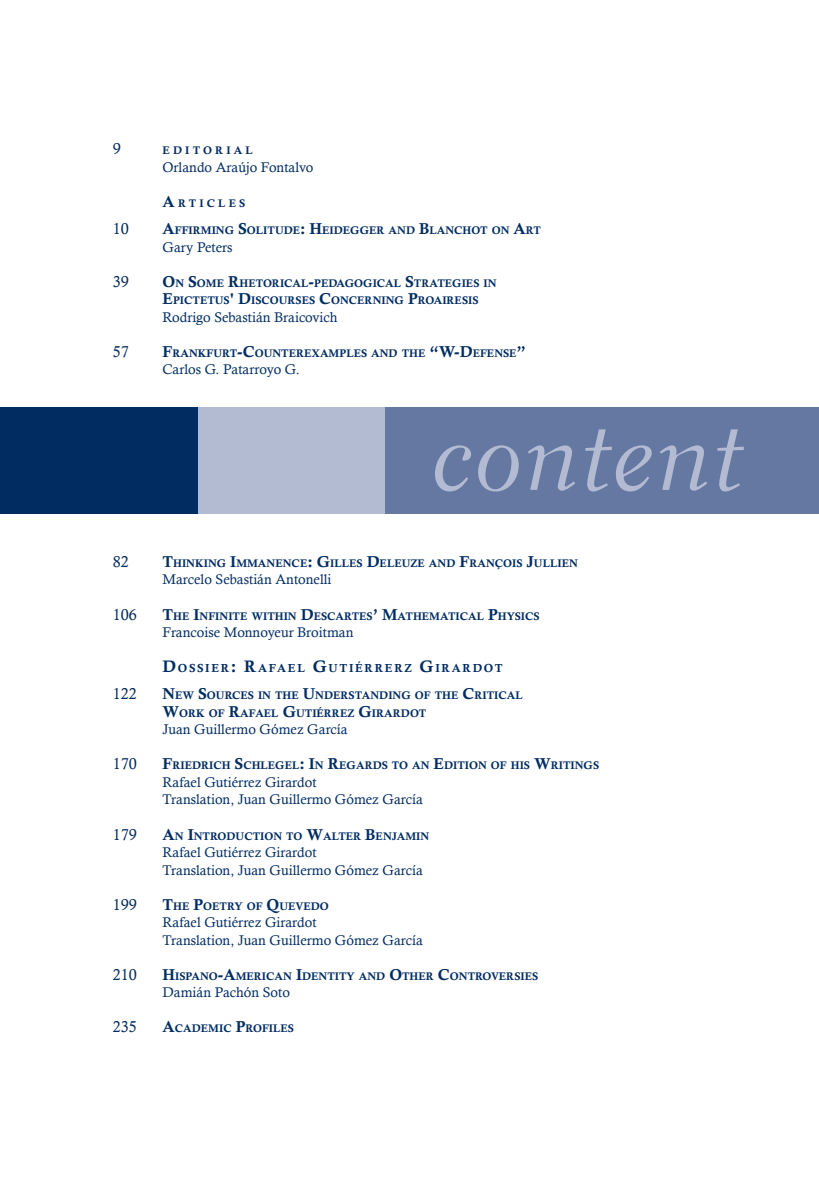
<style>
.page{position:relative;width:819px;height:1191px;background:#fff}
.page>*{position:absolute;margin:0;border:0;box-sizing:border-box;transform-origin:0 0}
.TOC_SECCION{font:16.62px "Calis MT Bol";color:#002c62}
.TOC_articulo{font:15.75px "Calisto";color:#002c62}
.TOC_SECCION-2{font:15.75px "Calisto";color:#002c62}
.TOC_SECCION-3{font:15.75px "Calis MT Bol";color:#002c62}
.TOC_autor{font:14px "Calisto";color:#002c62}
.TOC_SECCION-4{font:11.72px "Calis MT Bol";letter-spacing:.145em;color:#002c62}
.TOC_articulo-2{font:11.03px/17.5px "Calis MT Bol";color:#002c62}
.TOC_SECCION-5{font:11.03px "Calis MT Bol";letter-spacing:.285em;color:#002c62}
.s1{font-size:15.75px}
.s2{font-size:16.62px}
</style>
<div class="page">
<div style="left:0;top:407px;width:198px;height:106px;background:#002c62"></div>
<div style="left:198px;top:407px;width:187px;height:106px;background:#b3bbd3"></div>
<div style="left:385px;top:407px;width:434px;height:106px;background:#6578a2"></div>
<svg style="left:435px;top:429px;width:308px;height:62px"></svg>
<p class="TOC_SECCION-2" style="left:113px;top:140px;width:10px">9</p>
<p class="TOC_SECCION-5" style="left:162px;top:144px;width:92px">EDITORIAL</p>
<p class="TOC_autor" style="left:162px;top:159px;width:152px">Orlando Araújo Fontalvo</p>
<p class="TOC_SECCION-3" style="left:113px;top:192px;width:32px">A</p>
<p class="TOC_SECCION-5" style="left:178px;top:197px;width:69px">RTICLES</p>
<p class="TOC_articulo" style="left:113px;top:220px;width:18px">10</p>
<p class="TOC_articulo-2" style="left:162px;top:222px;width:380px"><span class="s1">A</span>FFIRMING <span class="s1">S</span>OLITUDE<span class="s1">: H</span>EIDEGGER AND <span class="s1">B</span>LANCHOT ON <span class="s1">A</span>RT</p>
<p class="TOC_autor" style="left:162px;top:239px;width:71px">Gary Peters</p>
<p class="TOC_articulo" style="left:113px;top:272px;width:18px">39</p>
<p class="TOC_articulo-2" style="left:162px;top:274px;width:335px"><span class="s1">O</span>N <span class="s1">S</span>OME <span class="s1">R</span>HETORICAL<span class="s1">-</span>PEDAGOGICAL <span class="s1">S</span>TRATEGIES IN<br><span class="s1">E</span>PICTETUS<span class="s1">' D</span>ISCOURSES <span class="s1">C</span>ONCERNING <span class="s1">P</span>ROAIRESIS</p>
<p class="TOC_autor" style="left:162px;top:309px;width:176px">Rodrigo Sebastián Braicovich</p>
<p class="TOC_articulo" style="left:113px;top:342px;width:18px">57</p>
<p class="TOC_articulo-2" style="left:162px;top:344px;width:365px"><span class="s1">F</span>RANKFURT<span class="s1">-C</span>OUNTEREXAMPLES AND THE <span class="s1">“W-D</span>EFENSE<span class="s1">”</span></p>
<p class="TOC_autor" style="left:162px;top:361px;width:139px">Carlos G. Patarroyo G.</p>
<p class="TOC_articulo" style="left:113px;top:552px;width:18px">82</p>
<p class="TOC_articulo-2" style="left:162px;top:554px;width:417px"><span class="s1">T</span>HINKING <span class="s1">I</span>MMANENCE<span class="s1">: G</span>ILLES <span class="s1">D</span>ELEUZE AND <span class="s1">F</span>RANÇOIS <span class="s1">J</span>ULLIEN</p>
<p class="TOC_autor" style="left:162px;top:571px;width:170px">Marcelo Sebastián Antonelli</p>
<p class="TOC_articulo" style="left:113px;top:605px;width:26px">106</p>
<p class="TOC_articulo-2" style="left:162px;top:607px;width:378px"><span class="s1">T</span>HE <span class="s1">I</span>NFINITE WITHIN <span class="s1">D</span>ESCARTES<span class="s1">’ M</span>ATHEMATICAL <span class="s1">P</span>HYSICS</p>
<p class="TOC_autor" style="left:162px;top:624px;width:192px">Francoise Monnoyeur Broitman</p>
<p class="TOC_SECCION" style="left:113px;top:657px;width:33px">D</p>
<p class="TOC_SECCION-4" style="left:178px;top:661px;width:326px">OSSIER<span class="s2">: R</span>AFAEL <span class="s2">G</span>UTIÉRRERZ <span class="s2">G</span>IRARDOT</p>
<p class="TOC_articulo" style="left:113px;top:685px;width:26px">122</p>
<p class="TOC_articulo-2" style="left:162px;top:687px;width:362px"><span class="s1">N</span>EW <span class="s1">S</span>OURCES IN THE <span class="s1">U</span>NDERSTANDING OF THE <span class="s1">C</span>RITICAL<br><span class="s1">W</span>ORK OF <span class="s1">R</span>AFAEL <span class="s1">G</span>UTIÉRREZ <span class="s1">G</span>IRARDOT</p>
<p class="TOC_autor" style="left:162px;top:721px;width:187px">Juan Guillermo Gómez García</p>
<p class="TOC_articulo" style="left:113px;top:755px;width:26px">170</p>
<p class="TOC_articulo-2" style="left:162px;top:757px;width:438px"><span class="s1">F</span>RIEDRICH <span class="s1">S</span>CHLEGEL<span class="s1">: I</span>N <span class="s1">R</span>EGARDS TO AN <span class="s1">E</span>DITION OF HIS <span class="s1">W</span>RITINGS</p>
<p class="TOC_autor" style="left:162px;top:774px;width:156px">Rafael Gutiérrez Girardot</p>
<p class="TOC_autor" style="left:162px;top:791px;width:262px">Translation, Juan Guillermo Gómez García</p>
<p class="TOC_articulo" style="left:113px;top:825px;width:26px">179</p>
<p class="TOC_articulo-2" style="left:162px;top:827px;width:268px"><span class="s1">A</span>N <span class="s1">I</span>NTRODUCTION TO <span class="s1">W</span>ALTER <span class="s1">B</span>ENJAMIN</p>
<p class="TOC_autor" style="left:162px;top:844px;width:156px">Rafael Gutiérrez Girardot</p>
<p class="TOC_autor" style="left:162px;top:861px;width:262px">Translation, Juan Guillermo Gómez García</p>
<p class="TOC_articulo" style="left:113px;top:895px;width:26px">199</p>
<p class="TOC_articulo-2" style="left:162px;top:897px;width:168px"><span class="s1">T</span>HE <span class="s1">P</span>OETRY OF <span class="s1">Q</span>UEVEDO</p>
<p class="TOC_autor" style="left:162px;top:914px;width:156px">Rafael Gutiérrez Girardot</p>
<p class="TOC_autor" style="left:162px;top:931px;width:262px">Translation, Juan Guillermo Gómez García</p>
<p class="TOC_articulo" style="left:113px;top:965px;width:26px">210</p>
<p class="TOC_articulo-2" style="left:162px;top:967px;width:377px"><span class="s1">H</span>ISPANO<span class="s1">-A</span>MERICAN <span class="s1">I</span>DENTITY AND <span class="s1">O</span>THER <span class="s1">C</span>ONTROVERSIES</p>
<p class="TOC_autor" style="left:162px;top:984px;width:129px">Damián Pachón Soto</p>
<p class="TOC_articulo" style="left:113px;top:1017px;width:26px">235</p>
<p class="TOC_articulo-2" style="left:162px;top:1019px;width:133px"><span class="s1">A</span>CADEMIC <span class="s1">P</span>ROFILES</p>
</div>
